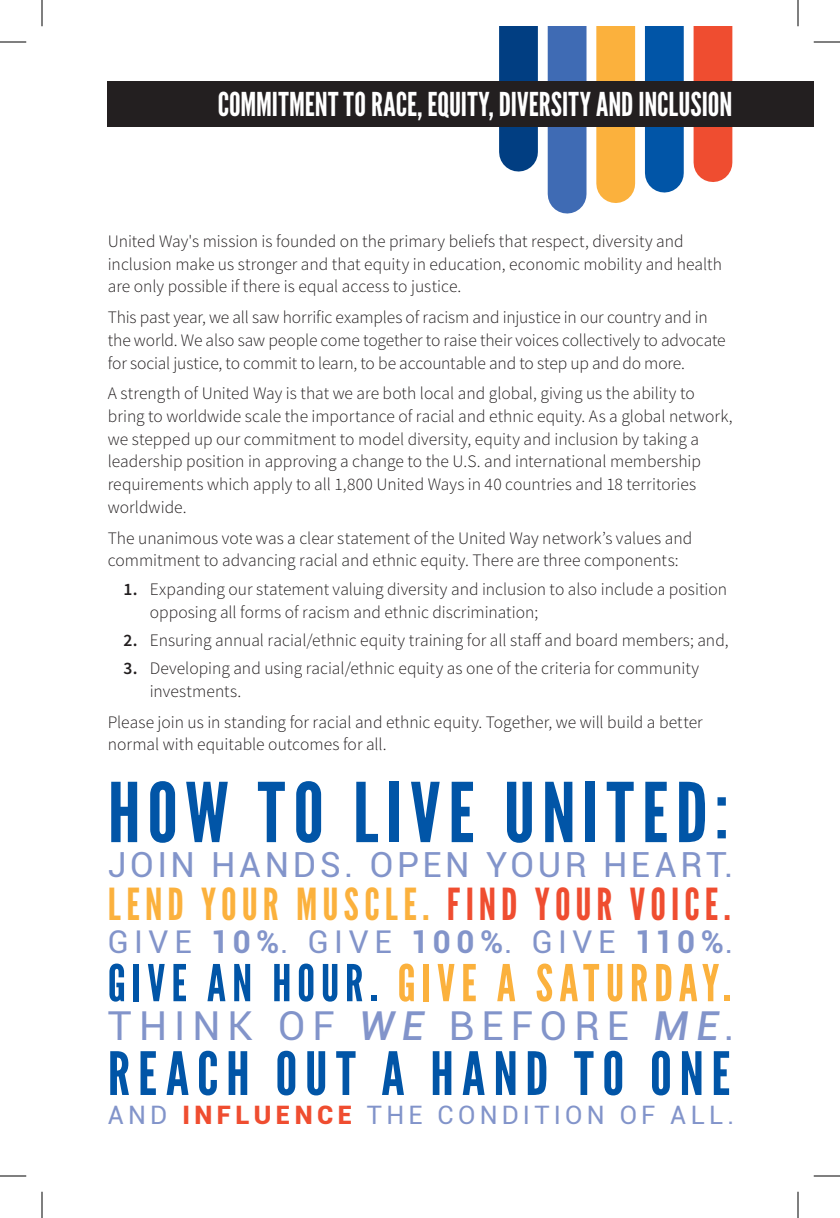
<style>
.page{position:relative;width:840px;height:1218px;background:#fff}
.page>*{position:absolute;margin:0;border:0;box-sizing:border-box;transform-origin:0 0}
.t1{font:82.08px "League Gothic";letter-spacing:.09em;color:#0155a7;scale:1.05 1}
.t2{font:59.5px "League Gothic";letter-spacing:.125em;color:#0155a7;scale:1.04 1}
.t3{font:50.75px "League Gothic";letter-spacing:.115em;color:#fbb13d}
.t4{font:44.1px "League Gothic";letter-spacing:.115em;color:#fbb13d}
.t5{font:39.9px "Roboto";letter-spacing:.18em;color:#8294ca}
.t6{font:34.65px "Roboto";letter-spacing:.105em;color:#8294ca}
.t7{font:32.9px "League Gothic";color:#fff}
.t8{font:31.32px "Roboto";letter-spacing:.18em;color:#8294ca}
.t9{font:25.38px "Roboto";letter-spacing:.165em;color:#8294ca}
.t10{font:300 17.5px/22.8px "Source Sans Pro";color:#231f20}
.s1{font-weight:600}
.s2{font-size:75.08px}
.s3{color:#ef4d30}
.s4{font-weight:700}
.s5{color:#0155a7}
.s6{font-weight:500;font-style:italic}
.s7{font-weight:900;color:#ef4d30}
</style>
<div class="page">
<div style="left:694px;top:26px;width:38px;height:137px;background:#ef4d30"></div>
<div style="left:499px;top:26px;width:39px;height:126px;background:#013e82"></div>
<div style="left:645px;top:26px;width:39px;height:147px;background:#0155a7"></div>
<div style="left:596px;top:26px;width:39px;height:158px;background:#fbb13d"></div>
<div style="left:548px;top:26px;width:39px;height:168px;background:#3f6bb4"></div>
<div style="left:108px;top:81px;width:706px;height:46px;background:#231f20"></div>
<svg style="left:0;top:42px;width:26px;height:1px"></svg>
<svg style="left:814px;top:42px;width:26px;height:1px"></svg>
<svg style="left:0;top:1176px;width:26px;height:1px"></svg>
<svg style="left:814px;top:1176px;width:26px;height:1px"></svg>
<svg style="left:42px;top:0;width:1px;height:26px"></svg>
<svg style="left:42px;top:1192px;width:1px;height:26px"></svg>
<svg style="left:798px;top:0;width:1px;height:26px"></svg>
<svg style="left:798px;top:1192px;width:1px;height:26px"></svg>
<h3 class="t7" style="left:218px;top:85px;width:516px">COMMITMENT TO RACE, EQUITY, DIVERSITY AND INCLUSION</h3>
<p class="t10" style="left:108px;top:230px;width:616px">United Way's mission is founded on the primary beliefs that respect, diversity and inclusion make us stronger and that equity in education, economic mobility and health are only possible if there is equal access to justice.</p>
<p class="t10" style="left:108px;top:306px;width:619px">This past year, we all saw horrific examples of racism and injustice in our country and in the world. We also saw people come together to raise their voices collectively to advocate for social justice, to commit to learn, to be accountable and to step up and do more.</p>
<p class="t10" style="left:108px;top:382px;width:626px">A strength of United Way is that we are both local and global, giving us the ability to bring to worldwide scale the importance of racial and ethnic equity. As a global network, we stepped up our commitment to model diversity, equity and inclusion by taking a leadership position in approving a change to the U.S. and international membership requirements which apply to all 1,800 United Ways in 40 countries and 18 territories worldwide.</p>
<p class="t10" style="left:108px;top:526px;width:586px">The unanimous vote was a clear statement of the United Way network’s values and commitment to advancing racial and ethnic equity. There are three components:</p>
<p class="t10" style="left:150px;top:578px;width:579px;text-indent:-26px"><span class="s1">1.</span> Expanding our statement valuing diversity and inclusion to also include a position opposing all forms of racism and ethnic discrimination;</p>
<p class="t10" style="left:124px;top:629px;width:607px"><span class="s1">2.</span> Ensuring annual racial/ethnic equity training for all staff and board members; and,</p>
<p class="t10" style="left:150px;top:657px;width:551px;text-indent:-26px"><span class="s1">3.</span> Developing and using racial/ethnic equity as one of the criteria for community investments.</p>
<p class="t10" style="left:108px;top:711px;width:597px">Please join us in standing for racial and ethnic equity. Together, we will build a better normal with equitable outcomes for all.</p>
<h1 class="t1" style="left:108px;top:764px;width:593px">HOW TO LIVE UNITED<span class="s2">:</span></h1>
<h3 class="t6" style="left:108px;top:841px;width:627px">JOIN HANDS. OPEN YOUR HEART.</h3>
<h3 class="t4" style="left:108px;top:878px;width:625px">LEND YOUR MUSCLE. <span class="s3">FIND YOUR VOICE.</span></h3>
<h3 class="t8" style="left:108px;top:920px;width:627px">GIVE <span class="s4">10%</span>. GIVE <span class="s4">100%</span>. GIVE <span class="s4">110%</span>.</h3>
<h3 class="t3" style="left:108px;top:953px;width:625px"><span class="s5">GIVE AN HOUR.</span> GIVE A SATURDAY.</h3>
<h3 class="t5" style="left:108px;top:998px;width:628px">THINK OF <span class="s6">WE</span> BEFORE <span class="s6">ME</span>.</h3>
<h2 class="t2" style="left:108px;top:1038px;width:600px">REACH OUT A HAND TO ONE</h2>
<h3 class="t9" style="left:108px;top:1097px;width:628px">AND <span class="s7">INFLUENCE</span> THE CONDITION OF ALL.</h3>
</div>
